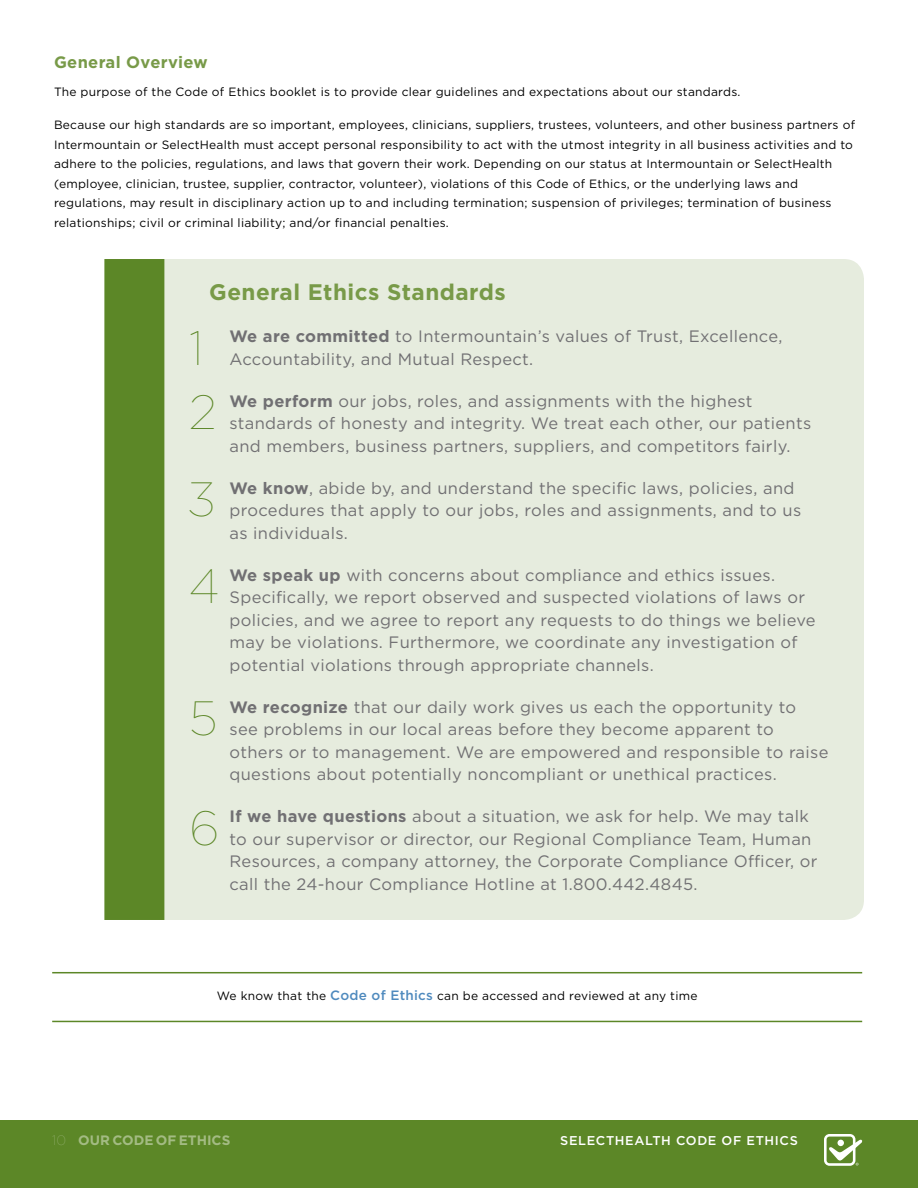
<style>
.page{position:relative;width:918px;height:1188px;background:#fff}
.page>*{position:absolute;margin:0;border:0;box-sizing:border-box;transform-origin:0 0}
.t1{font:100 48.15px "Gotham";color:#5c8727}
.t2{font:700 22.5px "Gotham";letter-spacing:.02em;color:#789a48}
.t3{font:16.5px/22.5px "Gotham";letter-spacing:.02em;color:#717073}
.t4{font:700 16.5px "Gotham";letter-spacing:.02em;color:#789a48}
.t5{font:700 13.65px "Gotham";color:#a3bb83}
.t6{font:500 12.75px "Gotham";letter-spacing:.05em;color:#fff}
.t7{font:12px/19.5px "Gotham";letter-spacing:.02em;color:#000}
.s1{font-weight:700}
.s2{font-weight:500;font-size:13.5px;color:#4f8abe}
.s3{font-weight:100}
</style>
<div class="page">
<div style="left:0;top:1120px;width:918px;height:68px;background:#5c8727"></div>
<svg style="left:824px;top:1134px;width:38px;height:32px"></svg>
<div style="left:134px;top:259px;width:730px;height:661px;background:#e6ecde;border-radius:20px"></div>
<div style="left:104px;top:259px;width:60px;height:661px;background:#5c8727"></div>
<hr style="left:52px;top:972px;width:810px;height:1px;background:#5c8727">
<hr style="left:52px;top:1021px;width:810px;height:1px;background:#5c8727">
<p class="t4" style="left:54px;top:51px;width:155px">General Overview</p>
<p class="t7" style="left:54px;top:82px;width:688px">The purpose of the Code of Ethics booklet is to provide clear guidelines and expectations about our standards.</p>
<p class="t7" style="left:54px;top:115px;width:803px">Because our high standards are so important, employees, clinicians, suppliers, trustees, volunteers, and other business partners of Intermountain or SelectHealth must accept personal responsibility to act with the utmost integrity in all business activities and to adhere to the policies, regulations, and laws that govern their work. Depending on our status at Intermountain or SelectHealth (employee, clinician, trustee, supplier, contractor, volunteer), violations of this Code of Ethics, or the underlying laws and regulations, may result in disciplinary action up to and including termination; suspension of privileges; termination of business relationships; civil or criminal liability; and/or financial penalties.</p>
<h2 class="t2" style="left:209px;top:277px;width:298px">General Ethics Standards</h2>
<h1 class="t1" style="left:189px;top:322px;width:17px">1</h1>
<p class="t3" style="left:230px;top:325px;width:554px"><span class="s1">We are committed</span> to Intermountain’s values of Trust, Excellence,<br>Accountability, and Mutual Respect.</p>
<h1 class="t1" style="left:189px;top:386px;width:29px">2</h1>
<p class="t3" style="left:230px;top:389px;width:583px"><span class="s1">We perform</span> our jobs, roles, and assignments with the highest standards of honesty and integrity. We treat each other, our patients and members, business partners, suppliers, and competitors fairly.</p>
<h1 class="t1" style="left:189px;top:473px;width:27px">3</h1>
<p class="t3" style="left:230px;top:476px;width:573px"><span class="s1">We know</span>, abide by, and understand the specific laws, policies, and procedures that apply to our jobs, roles and assignments, and to us as individuals.</p>
<h1 class="t1" style="left:189px;top:560px;width:31px">4</h1>
<p class="t3" style="left:230px;top:563px;width:588px"><span class="s1">We speak up</span> with concerns about compliance and ethics issues.<br>Specifically, we report observed and suspected violations of laws or policies, and we agree to report any requests to do things we believe may be violations. Furthermore, we coordinate any investigation of potential violations through appropriate channels.</p>
<h1 class="t1" style="left:189px;top:692px;width:30px">5</h1>
<p class="t3" style="left:230px;top:695px;width:601px"><span class="s1">We recognize</span> that our daily work gives us each the opportunity to see problems in our local areas before they become apparent to others or to management. We are empowered and responsible to raise questions about potentially noncompliant or unethical practices.</p>
<h1 class="t1" style="left:189px;top:802px;width:32px">6</h1>
<p class="t3" style="left:230px;top:805px;width:590px"><span class="s1">If we have questions</span> about a situation, we ask for help. We may talk to our supervisor or director, our Regional Compliance Team, Human Resources, a company attorney, the Corporate Compliance Officer, or call the 24-hour Compliance Hotline at 1.800.442.4845.</p>
<p class="t7" style="left:217px;top:986px;width:482px">We know that the <span class="s2">CODE OF ETHICS</span> can be accessed and reviewed at any time</p>
<p class="t5" style="left:52px;top:1131px;width:81px"><span class="s3">10</span> Our Code</p>
<p class="t5" style="left:156px;top:1131px;width:42px">of Ethics</p>
<p class="t6" style="left:560px;top:1132px;width:46px">SELECTH</p>
<p class="t6" style="left:625px;top:1132px;width:174px">EALTH CODE OF ETHICS</p>
</div>
